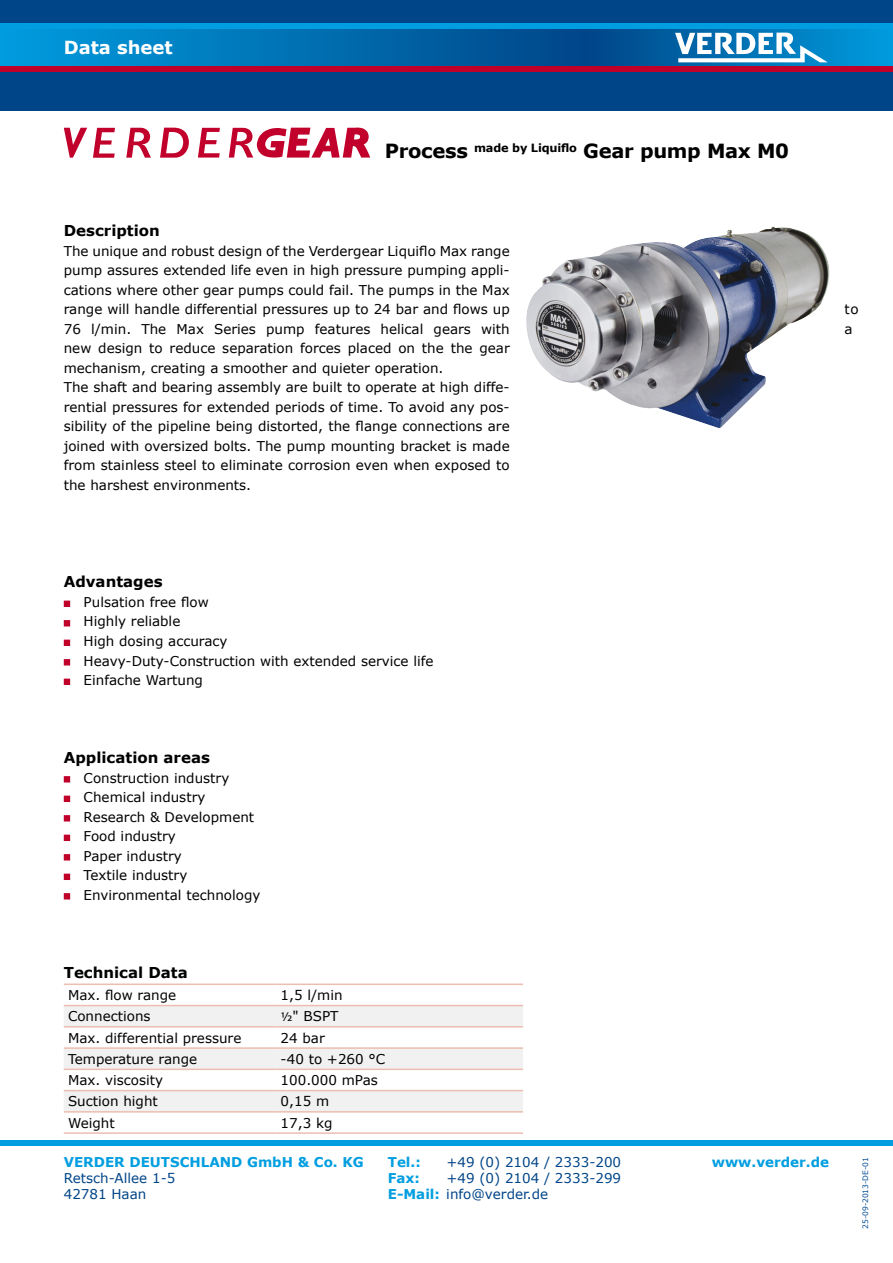
<style>
.page{position:relative;width:893px;height:1263px;background:#fff}
.page>*{position:absolute;margin:0;border:0;box-sizing:border-box;transform-origin:0 0}
.t1{font:700 19.5px "Verdana";letter-spacing:-.015em;color:#000}
.t2{font:700 18px "Verdana";color:#fff}
.t3{font:700 15px "Verdana";color:#000}
.t4{font:13.5px/19.5px "Verdana";color:#000}
.t5{font:13.5px "Verdana";color:#004588}
.t6{font:700 13.5px "Verdana";color:#009ee0}
.t7{font:7.5px "Verdana";color:#004b93}
.s1{font-size:12px}
.s2{font-weight:700;color:#009ee0}
</style>
<div class="page">
<svg style="left:64px;top:601px;width:6px;height:6px"></svg>
<svg style="left:64px;top:620px;width:6px;height:6px"></svg>
<svg style="left:64px;top:640px;width:6px;height:6px"></svg>
<svg style="left:64px;top:659px;width:6px;height:6px"></svg>
<svg style="left:64px;top:679px;width:6px;height:6px"></svg>
<svg style="left:64px;top:776px;width:6px;height:6px"></svg>
<svg style="left:64px;top:796px;width:6px;height:6px"></svg>
<svg style="left:64px;top:815px;width:6px;height:6px"></svg>
<svg style="left:64px;top:835px;width:6px;height:6px"></svg>
<svg style="left:64px;top:854px;width:6px;height:6px"></svg>
<svg style="left:64px;top:874px;width:6px;height:6px"></svg>
<svg style="left:64px;top:893px;width:6px;height:6px"></svg>
<svg style="left:64px;top:1004px;width:459px;height:1px"></svg>
<svg style="left:64px;top:1006px;width:459px;height:62px;fill:#f1f1f2"></svg>
<svg style="left:64px;top:1089px;width:459px;height:24px"></svg>
<hr style="left:64px;top:983px;width:212px;height:2px;background:#edbdb1">
<hr style="left:276px;top:983px;width:247px;height:2px;background:#edbdb1">
<hr style="left:64px;top:1005px;width:212px;height:1px;background:#edbdb1">
<hr style="left:276px;top:1005px;width:247px;height:1px;background:#edbdb1">
<hr style="left:64px;top:1026px;width:212px;height:1px;background:#edbdb1">
<hr style="left:276px;top:1026px;width:247px;height:1px;background:#edbdb1">
<hr style="left:64px;top:1047px;width:212px;height:2px;background:#edbdb1">
<hr style="left:276px;top:1047px;width:247px;height:2px;background:#edbdb1">
<hr style="left:64px;top:1068px;width:212px;height:2px;background:#edbdb1">
<hr style="left:276px;top:1068px;width:247px;height:2px;background:#edbdb1">
<hr style="left:64px;top:1090px;width:212px;height:1px;background:#edbdb1">
<hr style="left:276px;top:1090px;width:247px;height:1px;background:#edbdb1">
<hr style="left:64px;top:1111px;width:212px;height:1px;background:#edbdb1">
<hr style="left:276px;top:1111px;width:247px;height:1px;background:#edbdb1">
<hr style="left:64px;top:1132px;width:212px;height:2px;background:#edbdb1">
<hr style="left:276px;top:1132px;width:247px;height:2px;background:#edbdb1">
<img style="left:526px;top:227px;width:303px;height:201px">
<svg style="left:93px;top:128px;width:22px;height:30px"></svg>
<svg style="left:160px;top:128px;width:29px;height:30px"></svg>
<svg style="left:198px;top:128px;width:22px;height:30px"></svg>
<svg style="left:64px;top:128px;width:23px;height:30px"></svg>
<svg style="left:126px;top:128px;width:25px;height:30px"></svg>
<svg style="left:229px;top:128px;width:141px;height:30px"></svg>
<div style="left:0;top:0;width:893px;height:111px;background:#004588"></div>
<svg style="left:0;top:28px;width:893px;height:39px"></svg>
<div style="left:0;top:23px;width:893px;height:5px;background:#009ee0"></div>
<div style="left:0;top:67px;width:893px;height:5px;background:#c1002a"></div>
<svg style="left:675px;top:33px;width:153px;height:29px;background:#72b3d8"></svg>
<div style="left:0;top:1140px;width:893px;height:5px;background:#009ee0"></div>
<h2 class="t2" style="left:64px;top:35px;width:110px">Data sheet</h2>
<h2 class="t2" style="left:64px;top:44px;width:186px">Produktdatenblatt</h2>
<h1 class="t1" style="left:385px;top:138px;width:406px">Process <sup>made</sup> <sup>by</sup> <sup>Liquiflo</sup> Gear pump Max M0</h1>
<p class="t3" style="left:64px;top:220px;width:98px">Description</p>
<p class="t4" style="left:64px;top:241px;width:447px;text-align:justify">The unique and robust design of the Verdergear Liquiflo Max range pump assures extended life even in high pressure pumping appli&shy;cations where other gear pumps could fail. The pumps in the Max range will handle differential pressures up to 24 bar and flows up</p>
<p class="t4" style="left:844px;top:300px;width:16px">to</p>
<p class="t4" style="left:64px;top:319px;width:447px">76 l/min. The Max Series pump features helical gears with</p>
<p class="t4" style="left:844px;top:319px;width:10px">a</p>
<p class="t4" style="left:64px;top:339px;width:447px">new design to reduce separation forces placed on the the gear mechanism, creating a smoother and quieter operation.<br>The shaft and bearing assembly are built to operate at high diffe&shy;rential pressures for extended periods of time. To avoid any pos&shy;sibility of the pipeline being distorted, the flange connections are joined with oversized bolts. The pump mounting bracket is made from stainless steel to eliminate corrosion even when exposed to the harshest environments.</p>
<p class="t3" style="left:64px;top:571px;width:100px">Advantages</p>
<p class="t4" style="left:84px;top:592px;width:351px">Pulsation free flow<br>Highly reliable<br>High dosing accuracy<br>Heavy-Duty-Construction with extended service life<br>Einfache Wartung</p>
<p class="t3" style="left:64px;top:747px;width:148px">Application areas</p>
<p class="t4" style="left:84px;top:768px;width:178px">Construction industry<br>Chemical industry<br>Research &amp; Development<br>Food industry<br>Paper industry<br>Textile industry<br>Environmental technology</p>
<p class="t3" style="left:64px;top:961px;width:125px">Technical Data</p>
<p class="t4" style="left:68px;top:985px;width:110px">Max. flow range</p>
<p class="t4" style="left:281px;top:985px;width:64px">1,5 l/min</p>
<p class="t4" style="left:68px;top:1006px;width:84px">Connections</p>
<p class="t4" style="left:281px;top:1006px;width:59px"><span class="s1">½</span>" BSPT</p>
<p class="t4" style="left:68px;top:1028px;width:175px">Max. differential pressure</p>
<p class="t4" style="left:281px;top:1028px;width:46px">24 bar</p>
<p class="t4" style="left:68px;top:1049px;width:131px">Temperature range</p>
<p class="t4" style="left:281px;top:1049px;width:106px">-40 to +260 °C</p>
<p class="t4" style="left:68px;top:1070px;width:97px">Max. viscosity</p>
<p class="t4" style="left:281px;top:1070px;width:99px">100.000 mPas</p>
<p class="t4" style="left:68px;top:1091px;width:91px">Suction hight</p>
<p class="t4" style="left:281px;top:1091px;width:50px">0,15 m</p>
<p class="t4" style="left:68px;top:1113px;width:48px">Weight</p>
<p class="t4" style="left:281px;top:1113px;width:53px">17,3 kg</p>
<p class="t6" style="left:64px;top:1152px;width:302px">VERDER DEUTSCHLAND GmbH &amp; Co. KG</p>
<p class="t6" style="left:388px;top:1152px;width:35px">Tel.:</p>
<p class="t5" style="left:446px;top:1153px;width:176px">+49 (0) 2104 / 2333-200</p>
<p class="t6" style="left:712px;top:1152px;width:119px">www.verder.de</p>
<p class="t5" style="left:64px;top:1169px;width:113px">Retsch-Allee 1-5</p>
<p class="t6" style="left:388px;top:1169px;width:34px">Fax:</p>
<p class="t5" style="left:446px;top:1169px;width:176px">+49 (0) 2104 / 2333-299</p>
<p class="t5" style="left:64px;top:1185px;width:84px">42781 Haan</p>
<p class="t5" style="left:388px;top:1185px;width:162px"><span class="s2">E-Mail:</span> info@verder.de</p>
<p class="t7" style="left:860px;top:1229px;width:73px;rotate:-90deg">25-09-2013-DE-01</p>
</div>
